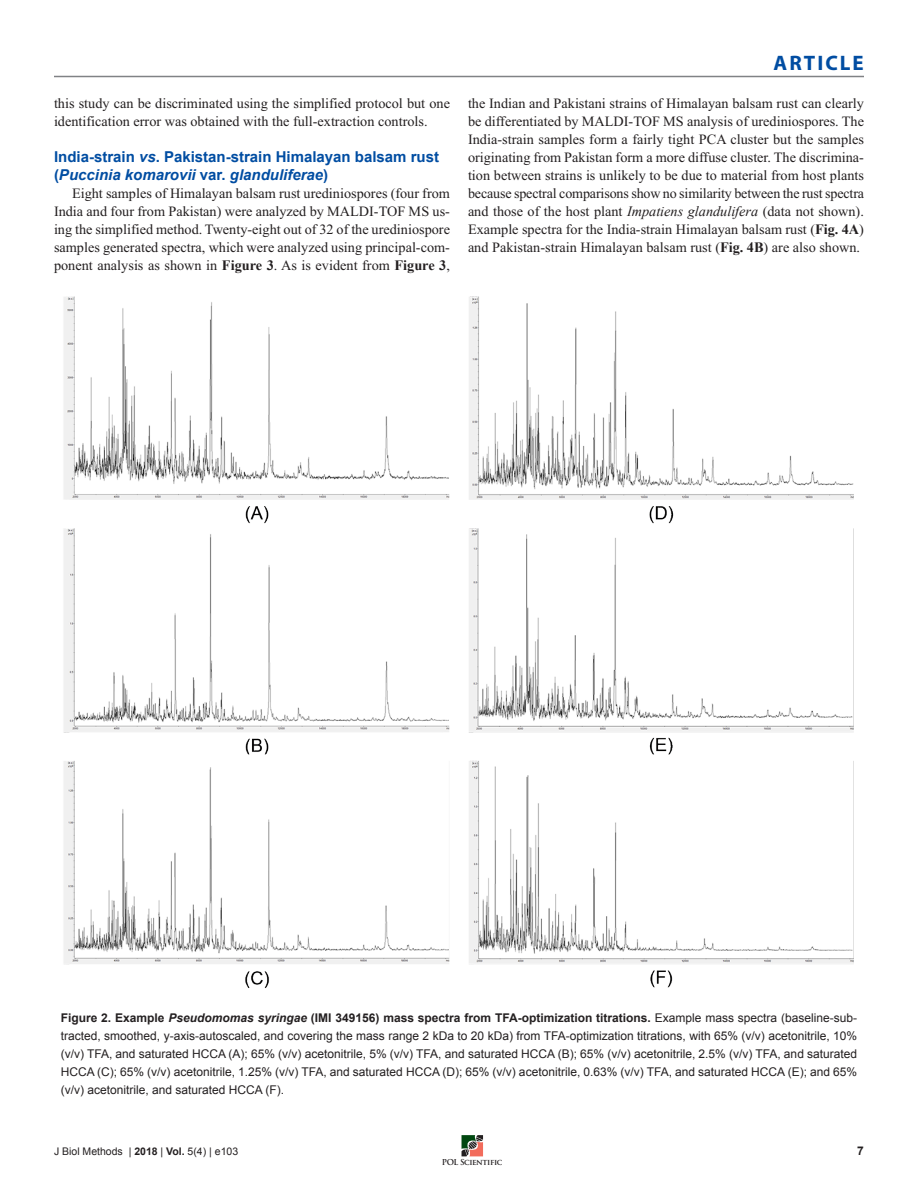
<style>
.page{position:relative;width:918px;height:1188px;background:#fff}
.page>*{position:absolute;margin:0;border:0;box-sizing:border-box;transform-origin:0 0}
.t1{font:700 21px "Myriad Pro";letter-spacing:.095em;color:#014da2}
.Subhead_Blue{font:700 15px/18px "Arial";color:#014da2}
.Body{font:14.25px/18px "Times New Roman";color:#231f20;text-align:justify}
.Figure_Legend_-_Span{font:12px/18px "Arial";color:#231f20;text-align:justify}
.t2{font:700 12px "Arial";color:#231f20}
.t3{font:10.5px "Arial";color:#231f20}
.t4{font:700 7.95px "Trajan Pro";letter-spacing:-.05em;color:#231f20}
.s1{font-style:italic}
.s2{font-weight:700}
.s3{font-weight:700;font-style:italic}
</style>
<div class="page">
<svg style="left:462px;top:1135px;width:21px;height:21px"></svg>
<hr style="left:54px;top:76px;width:810px;height:1px;background:#808285">
<img style="left:63px;top:296px;width:791px;height:692px">
<p class="Body" style="left:54px;top:94px;width:398px">this study can be discriminated using the simplified protocol but one identification error was obtained with the full-extraction controls.</p>
<p class="Subhead_Blue" style="left:54px;top:148px;width:387px">India-strain <span class="s1">vs</span>. Pakistan-strain Himalayan balsam rust (<span class="s1">Puccinia komarovii</span> var. <span class="s1">glanduliferae</span>)</p>
<p class="Body" style="left:54px;top:184px;width:398px;text-indent:18px">Eight samples of Himalayan balsam rust urediniospores (four from India and four from Pakistan) were analyzed by MALDI-TOF MS us&shy;ing the simplified method. Twenty-eight out of 32 of the urediniospore samples generated spectra, which were analyzed using principal-com&shy;ponent analysis as shown in <span class="s2">Figure 3</span>. As is evident from <span class="s2">Figure 3</span>,</p>
<h1 class="t1" style="left:774px;top:49px;width:92px">ARTICLE</h1>
<p class="Body" style="left:468px;top:94px;width:398px">the Indian and Pakistani strains of Himalayan balsam rust can clearly be differentiated by MALDI-TOF MS analysis of urediniospores. The India-strain samples form a fairly tight PCA cluster but the samples originating from Pakistan form a more diffuse cluster. The discrimina&shy;tion between strains is unlikely to be due to material from host plants because spectral comparisons show no similarity between the rust spectra and those of the host plant <span class="s1">Impatiens glandulifera</span> (data not shown).<br>Example spectra for the India-strain Himalayan balsam rust (<span class="s2">Fig. 4A</span>) and Pakistan-strain Himalayan balsam rust (<span class="s2">Fig. 4B</span>) are also shown.</p>
<p class="Figure_Legend_-_Span" style="left:61px;top:1008px;width:798px"><span class="s2">Figure 2. Example</span> <span class="s3">Pseudomomas syringae</span> <span class="s2">(IMI 349156) mass spectra from TFA-optimization titrations.</span> Example mass spectra (baseline-sub&shy;tracted, smoothed, y-axis-autoscaled, and covering the mass range 2 kDa to 20 kDa) from TFA-optimization titrations, with 65% (v/v) acetonitrile, 10% (v/v) TFA, and saturated HCCA (A); 65% (v/v) acetonitrile, 5% (v/v) TFA, and saturated HCCA (B); 65% (v/v) acetonitrile, 2.5% (v/v) TFA, and saturated HCCA (C); 65% (v/v) acetonitrile, 1.25% (v/v) TFA, and saturated HCCA (D); 65% (v/v) acetonitrile, 0.63% (v/v) TFA, and saturated HCCA (E); and 65% (v/v) acetonitrile, and saturated HCCA (F).</p>
<p class="t3" style="left:54px;top:1144px;width:186px">J Biol Methods | <span class="s2">2018</span> | <span class="s2">Vol.</span> 5(4) | e103</p>
<p class="t2" style="left:857px;top:1142px;width:8px">7</p>
<p class="t4" style="left:442px;top:1158px;width:62px">POL Scientific</p>
</div>
